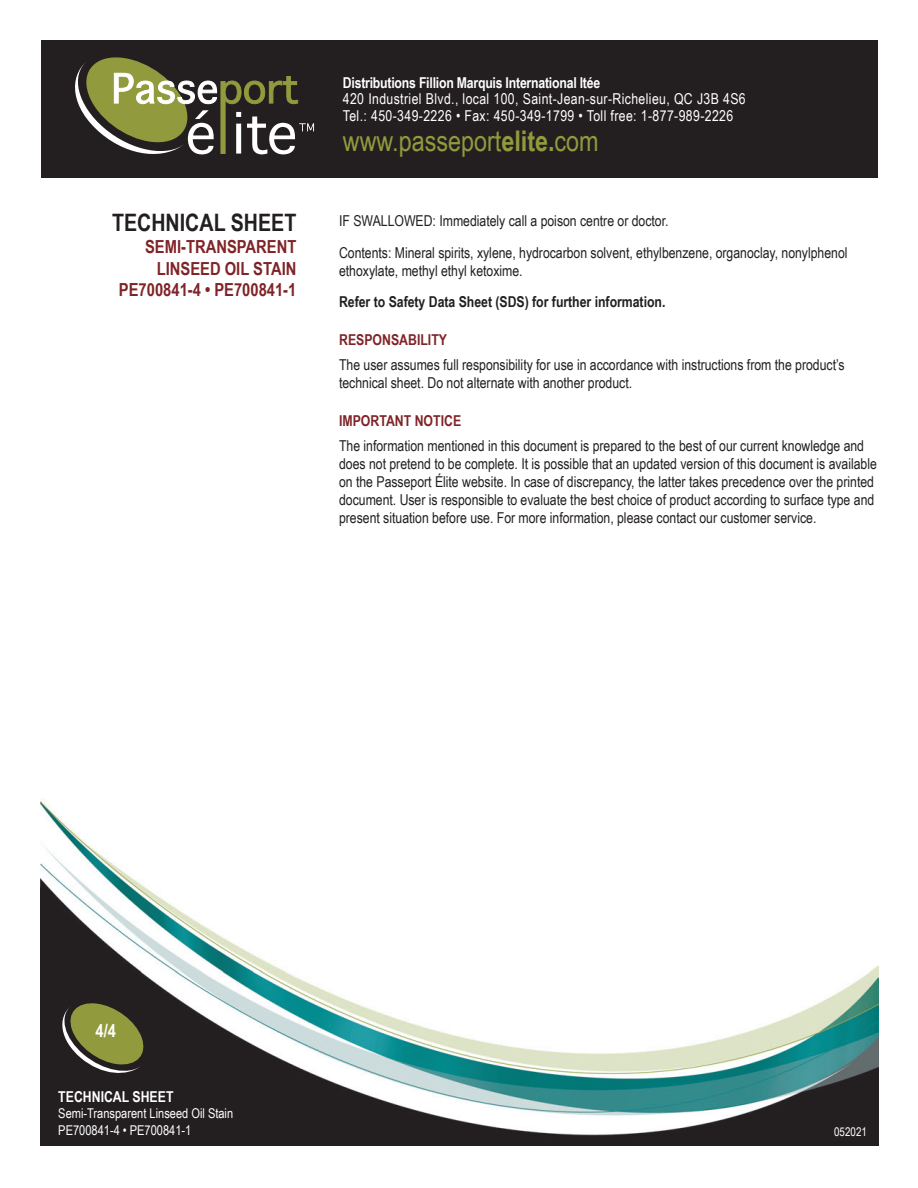
<style>
.page{position:relative;width:918px;height:1188px;background:#fff}
.page>*{position:absolute;margin:0;border:0;box-sizing:border-box;transform-origin:0 0}
.t1{font:28.5px "Arial Narrow";color:#919a3d}
.t2{font:700 24px "Arial Narrow";color:#231f20}
.t3{font:700 18px/21.6px "Arial Narrow";color:#7f2327;text-align:right}
.t4{font:700 18px "Arial Narrow";color:#fff}
.t5{font:15px/18px "Arial Narrow";color:#231f20}
.t6{font:15px "Arial Narrow";letter-spacing:.025em;color:#fff}
.t7{font:700 15px "Arial Narrow";letter-spacing:-.015em;color:#fff}
.t8{font:700 15px "Arial Narrow";color:#231f20}
.Titres{font:700 15px "Arial Narrow";color:#7f2327}
.t9{font:13.5px "Arial Narrow";color:#fff}
.t10{font:12px "Arial Narrow";color:#fff}
.s1{font-weight:700}
</style>
<div class="page">
<img style="left:40px;top:799px;width:838px;height:347px">
<svg style="left:57px;top:1001px;width:91px;height:76px;background:#606238"></svg>
<div style="left:41px;top:41px;width:837px;height:137px;background:#231f20"></div>
<svg style="left:75px;top:57px;width:239px;height:98px"></svg>
<p class="t2" style="left:112px;top:205px;width:186px">TECHNICAL SHEET</p>
<p class="t3" style="left:145px;top:235px;width:153px">SEMI-TRANSPARENT<br>LINSEED OIL STAIN</p>
<p class="t3" style="left:119px;top:278px;width:179px">PE700841-4 • PE700841-1</p>
<p class="t7" style="left:343px;top:71px;width:259px">Distributions Fillion Marquis International ltée</p>
<p class="t6" style="left:343px;top:88px;width:404px">420 Industriel Blvd., local 100, Saint-Jean-sur-Richelieu, QC J3B 4S6</p>
<p class="t6" style="left:343px;top:105px;width:392px">Tel.: 450-349-2226 • Fax: 450-349-1799 • Toll free: 1-877-989-2226</p>
<p class="t1" style="left:343px;top:120px;width:257px">www.passeport<span class="s1">elite.</span>com</p>
<p class="t5" style="left:339px;top:211px;width:331px">IF SWALLOWED: Immediately call a poison centre or doctor.</p>
<p class="t5" style="left:339px;top:243px;width:510px">Contents: Mineral spirits, xylene, hydrocarbon solvent, ethylbenzene, organoclay, nonylphenol ethoxylate, methyl ethyl ketoxime.</p>
<p class="t8" style="left:339px;top:290px;width:328px">Refer to Safety Data Sheet (SDS) for further information.</p>
<p class="Titres" style="left:339px;top:329px;width:109px">RESPONSABILITY</p>
<p class="t5" style="left:339px;top:355px;width:507px">The user assumes full responsibility for use in accordance with instructions from the product’s technical sheet. Do not alternate with another product.</p>
<p class="Titres" style="left:339px;top:410px;width:124px">IMPORTANT NOTICE</p>
<p class="t5" style="left:339px;top:436px;width:539px">The information mentioned in this document is prepared to the best of our current knowledge and does not pretend to be complete. It is possible that an updated version of this document is available on the Passeport Élite website. In case of discrepancy, the latter takes precedence over the printed document. User is responsible to evaluate the best choice of product according to surface type and present situation before use. For more information, please contact our customer service.</p>
<p class="t4" style="left:95px;top:1017px;width:22px">4/4</p>
<p class="t7" style="left:58px;top:1086px;width:117px">TECHNICAL SHEET</p>
<p class="t9" style="left:58px;top:1104px;width:176px">Semi-Transparent Linseed Oil Stain</p>
<p class="t9" style="left:58px;top:1120px;width:135px">PE700841-4 • PE700841-1</p>
<p class="t10" style="left:834px;top:1123px;width:34px">052021</p>
</div>
